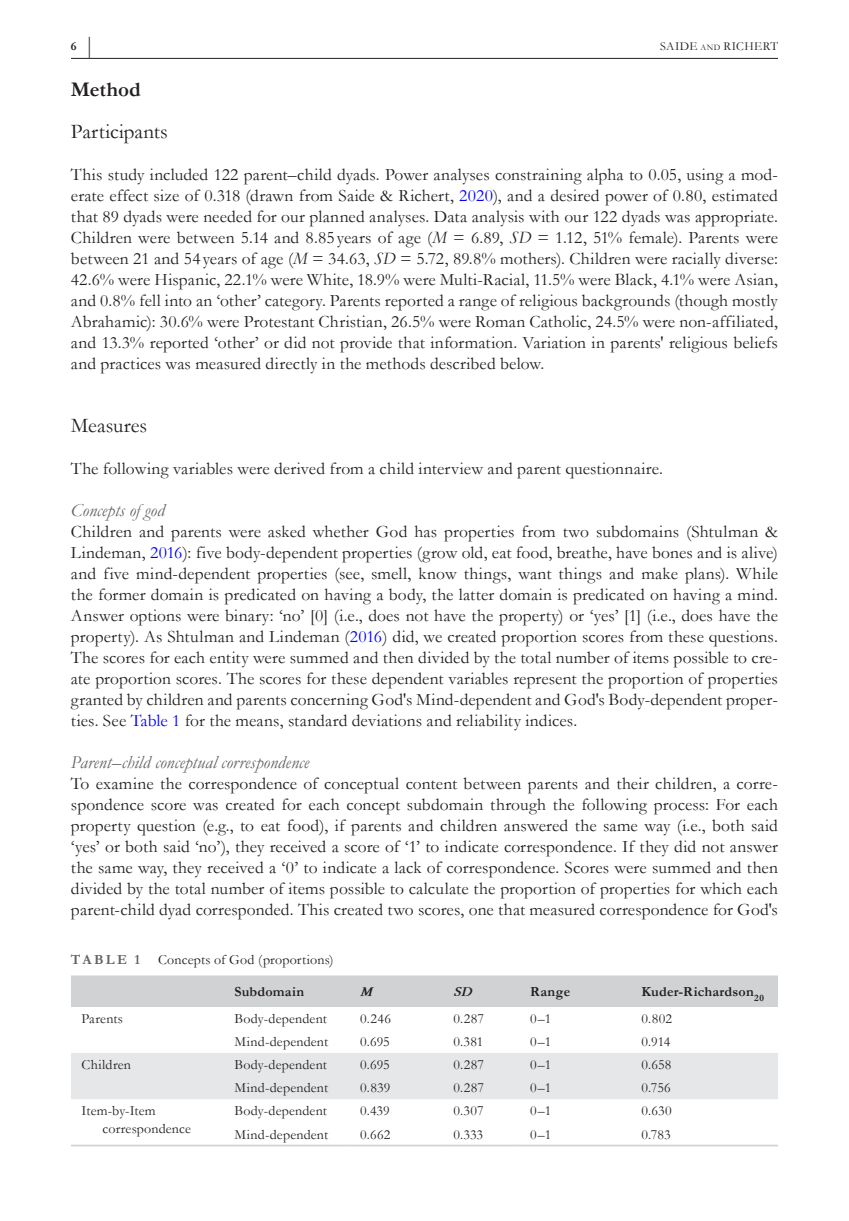
<style>
.page{position:relative;width:849px;height:1221px;background:#fff}
.page>*{position:absolute;margin:0;border:0;box-sizing:border-box;transform-origin:0 0}
.t1{font:21px "Garamond";color:#231f20}
.t2{font:700 21px "Garamond";letter-spacing:-.005em;color:#231f20}
.t3{font:italic 18.38px "Garamond";color:#636366}
.t4{font:17.5px/21px "Garamond";letter-spacing:.005em;color:#231f20;text-align:justify}
.t5{font:14px/17.5px "Garamond";letter-spacing:.01em;color:#231f20}
.t6{font:700 14px "Garamond";letter-spacing:.015em;color:#231f20}
.t7{font:700 14px "Garamond";letter-spacing:.165em;color:#636366}
.t8{font:italic 700 14px "Garamond";color:#231f20}
.t9{font:12.25px "Garamond";letter-spacing:.03em;color:#231f20}
.t10{font:700 12.25px "Garamond";color:#231f20}
.s1{font-size:23.62px}
.s2{font-size:8.58px}
.s3{color:#00f}
.s4{font-style:italic}
</style>
<div class="page">
<hr style="left:71px;top:58px;width:706px;height:1px;background:#231f20">
<div style="left:71px;top:975px;width:706px;height:31px;background:#d1d2d4"></div>
<div style="left:71px;top:1053px;width:706px;height:46px;background:#e6e7e9"></div>
<hr style="left:71px;top:1144px;width:153px;height:2px;background:#d1d2d4">
<hr style="left:224px;top:1144px;width:125px;height:2px;background:#d1d2d4">
<hr style="left:349px;top:1144px;width:94px;height:2px;background:#d1d2d4">
<hr style="left:443px;top:1144px;width:76px;height:2px;background:#d1d2d4">
<hr style="left:519px;top:1144px;width:111px;height:2px;background:#d1d2d4">
<hr style="left:630px;top:1144px;width:147px;height:2px;background:#d1d2d4">
<p class="t10" style="left:71px;top:38px;width:23px">6 <span class="s1">|</span></p>
<p class="t9" style="left:659px;top:38px;width:119px">SAIDE <span class="s2">and</span> RICHERT</p>
<p class="t2" style="left:71px;top:75px;width:71px">Method</p>
<p class="t1" style="left:71px;top:117px;width:98px">Participants</p>
<p class="t4" style="left:71px;top:163px;width:708px">This study included 122 parent–child dyads. Power analyses constraining alpha to 0.05, using a mod&shy;erate effect size of 0.318 (drawn from Saide &amp; Richert, <span class="s3">2020</span>), and a desired power of 0.80, estimated that 89 dyads were needed for our planned analyses. Data analysis with our 122 dyads was appropriate.<br>Children were between 5.14 and 8.85 years of age (<span class="s4">M</span> = 6.89, <span class="s4">SD</span> = 1.12, 51% female). Parents were between 21 and 54 years of age (<span class="s4">M</span> = 34.63, <span class="s4">SD</span> = 5.72, 89.8% mothers). Children were racially diverse:<br>42.6% were Hispanic, 22.1% were White, 18.9% were Multi-Racial, 11.5% were Black, 4.1% were Asian, and 0.8% fell into an ‘other’ category. Parents reported a range of religious backgrounds (though mostly Abrahamic): 30.6% were Protestant Christian, 26.5% were Roman Catholic, 24.5% were non-affiliated, and 13.3% reported ‘other’ or did not provide that information. Variation in parents' religious beliefs and practices was measured directly in the methods described below.</p>
<p class="t1" style="left:71px;top:411px;width:78px">Measures</p>
<p class="t4" style="left:71px;top:457px;width:593px">The following variables were derived from a child interview and parent questionnaire.</p>
<p class="t3" style="left:71px;top:498px;width:95px">Concepts of god</p>
<p class="t4" style="left:71px;top:520px;width:708px">Children and parents were asked whether God has properties from two subdomains (Shtulman &amp; Lindeman, <span class="s3">2016</span>): five body-dependent properties (grow old, eat food, breathe, have bones and is alive) and five mind-dependent properties (see, smell, know things, want things and make plans). While the former domain is predicated on having a body, the latter domain is predicated on having a mind.<br>Answer options were binary: ‘no’ [0] (i.e., does not have the property) or ‘yes’ [1] (i.e., does have the property). As Shtulman and Lindeman (<span class="s3">2016</span>) did, we created proportion scores from these questions.<br>The scores for each entity were summed and then divided by the total number of items possible to cre&shy;ate proportion scores. The scores for these dependent variables represent the proportion of properties granted by children and parents concerning God's Mind-dependent and God's Body-dependent proper&shy;ties. See <span class="s3">Table 1</span> for the means, standard deviations and reliability indices.</p>
<p class="t3" style="left:71px;top:750px;width:240px">Parent–child conceptual correspondence</p>
<p class="t4" style="left:71px;top:772px;width:708px">To examine the correspondence of conceptual content between parents and their children, a corre&shy;spondence score was created for each concept subdomain through the following process: For each property question (e.g., to eat food), if parents and children answered the same way (i.e., both said ‘yes’ or both said ‘no’), they received a score of ‘1’ to indicate correspondence. If they did not answer the same way, they received a ‘0’ to indicate a lack of correspondence. Scores were summed and then divided by the total number of items possible to calculate the proportion of properties for which each parent-child dyad corresponded. This created two scores, one that measured correspondence for God's</p>
<p class="t7" style="left:71px;top:950px;width:71px">TABLE 1</p>
<p class="t5" style="left:158px;top:950px;width:177px">Concepts of God (proportions)</p>
<p class="t6" style="left:234px;top:982px;width:71px">Subdomain</p>
<p class="t8" style="left:360px;top:983px;width:13px">M</p>
<p class="t8" style="left:453px;top:983px;width:20px">SD</p>
<p class="t6" style="left:530px;top:982px;width:41px">Range</p>
<p class="t6" style="left:641px;top:982px;width:124px">Kuder-Richardson<sub>20</sub></p>
<p class="t5" style="left:81px;top:1009px;width:43px">Parents</p>
<p class="t5" style="left:234px;top:1009px;width:94px">Body-dependent</p>
<p class="t5" style="left:360px;top:1009px;width:32px">0.246</p>
<p class="t5" style="left:453px;top:1009px;width:32px">0.287</p>
<p class="t5" style="left:530px;top:1009px;width:23px">0–1</p>
<p class="t5" style="left:641px;top:1009px;width:32px">0.802</p>
<p class="t5" style="left:234px;top:1032px;width:95px">Mind-dependent</p>
<p class="t5" style="left:360px;top:1032px;width:31px">0.695</p>
<p class="t5" style="left:453px;top:1032px;width:32px">0.381</p>
<p class="t5" style="left:530px;top:1032px;width:23px">0–1</p>
<p class="t5" style="left:641px;top:1032px;width:30px">0.914</p>
<p class="t5" style="left:81px;top:1055px;width:51px">Children</p>
<p class="t5" style="left:234px;top:1055px;width:94px">Body-dependent</p>
<p class="t5" style="left:360px;top:1055px;width:31px">0.695</p>
<p class="t5" style="left:453px;top:1055px;width:32px">0.287</p>
<p class="t5" style="left:530px;top:1055px;width:23px">0–1</p>
<p class="t5" style="left:641px;top:1055px;width:31px">0.658</p>
<p class="t5" style="left:234px;top:1078px;width:95px">Mind-dependent</p>
<p class="t5" style="left:360px;top:1078px;width:32px">0.839</p>
<p class="t5" style="left:453px;top:1078px;width:32px">0.287</p>
<p class="t5" style="left:530px;top:1078px;width:23px">0–1</p>
<p class="t5" style="left:641px;top:1078px;width:31px">0.756</p>
<p class="t5" style="left:102px;top:1101px;width:90px;text-indent:-21px">Item-by-Item correspondence</p>
<p class="t5" style="left:234px;top:1101px;width:94px">Body-dependent</p>
<p class="t5" style="left:360px;top:1101px;width:31px">0.439</p>
<p class="t5" style="left:453px;top:1101px;width:32px">0.307</p>
<p class="t5" style="left:530px;top:1101px;width:23px">0–1</p>
<p class="t5" style="left:641px;top:1101px;width:32px">0.630</p>
<p class="t5" style="left:234px;top:1124px;width:95px">Mind-dependent</p>
<p class="t5" style="left:360px;top:1124px;width:32px">0.662</p>
<p class="t5" style="left:453px;top:1124px;width:31px">0.333</p>
<p class="t5" style="left:530px;top:1124px;width:23px">0–1</p>
<p class="t5" style="left:641px;top:1124px;width:31px">0.783</p>
</div>
